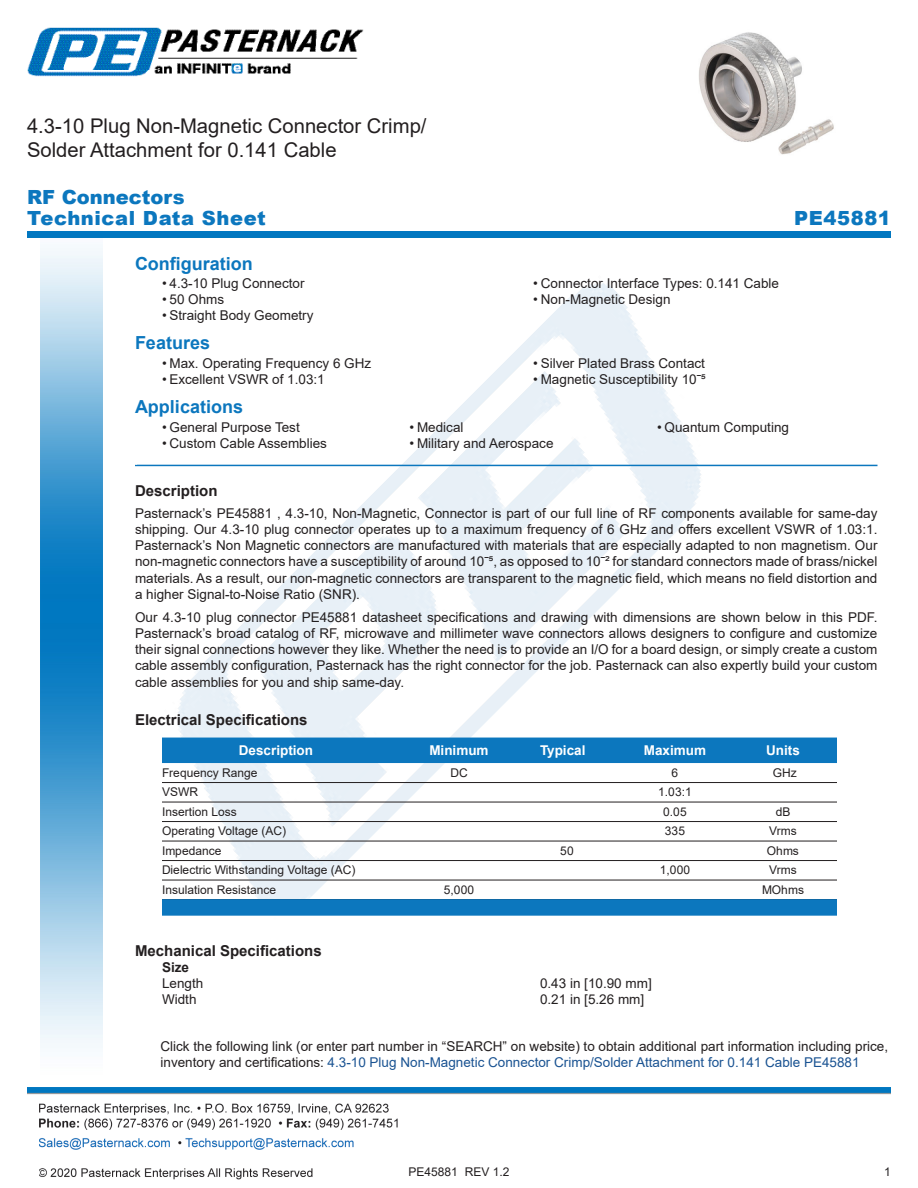
<style>
.page{position:relative;width:918px;height:1188px;background:#fff}
.page>*{position:absolute;margin:0;border:0;box-sizing:border-box;transform-origin:0 0}
.Web_Description_Para{font:20.25px/24.3px "Arial";color:#231f20}
.t1{font:900 19.5px "Arial";letter-spacing:.03em;color:#0c77be}
.t2{font:900 19.5px "Arial";color:#0c77be}
.Head1{font:700 18px "Arial";color:#0c77be}
.Head1-2{font:700 15px "Arial";color:#231f20}
.MarketingDescription{font:13.5px/16.2px "Arial";color:#231f20;text-align:justify}
.Description_and_PN_L{font:13.5px/16.2px "Arial";color:#231f20}
.Specs_Para{font:13.5px "Arial";color:#231f20}
.Table-Header{font:700 13.5px "Arial";color:#fff}
.Head2_after_Head1{font:700 13.5px "Arial";color:#231f20}
.Table-Body{font:12px "Arial";color:#231f20}
.MarketingDescription-2{font:700 7.5px "Arial";color:#fff}
.s1{color:#1a5392}
</style>
<div class="page">
<img style="left:39px;top:1103px;width:359px;height:77px">
<img style="left:102px;top:248px;width:719px;height:722px">
<img style="left:40px;top:237px;width:62px;height:811px">
<img style="left:27px;top:1088px;width:864px;height:7px">
<div style="left:27px;top:231px;width:864px;height:6px;background:#0177c0"></div>
<img style="left:27px;top:27px;width:337px;height:50px">
<hr style="left:135px;top:465px;width:743px;height:1px;background:#0c77be">
<div style="left:162px;top:738px;width:675px;height:25px;background:#0c77be"></div>
<hr style="left:162px;top:782px;width:675px;height:1px;background:#231f20">
<hr style="left:162px;top:802px;width:675px;height:1px;background:#231f20">
<hr style="left:162px;top:821px;width:675px;height:1px;background:#231f20">
<hr style="left:162px;top:841px;width:675px;height:1px;background:#231f20">
<hr style="left:162px;top:860px;width:675px;height:1px;background:#231f20">
<hr style="left:162px;top:880px;width:675px;height:1px;background:#231f20">
<div style="left:162px;top:899px;width:675px;height:17px;background:#0c77be"></div>
<img style="left:699px;top:32px;width:135px;height:123px">
<h1 class="Web_Description_Para" style="left:27px;top:114px;width:401px">4.3-10 Plug Non-Magnetic Connector Crimp/<br>Solder Attachment for 0.141 Cable</h1>
<p class="t2" style="left:27px;top:183px;width:159px">RF Connectors</p>
<p class="t1" style="left:27px;top:204px;width:240px">Technical Data Sheet</p>
<p class="t1" style="left:794px;top:203px;width:98px">PE45881</p>
<p class="Head1" style="left:135px;top:251px;width:119px">Configuration</p>
<p class="MarketingDescription" style="left:162px;top:275px;width:144px">• 4.3-10 Plug Connector</p>
<p class="MarketingDescription" style="left:162px;top:291px;width:64px">• 50 Ohms</p>
<p class="MarketingDescription" style="left:162px;top:307px;width:153px">• Straight Body Geometry</p>
<p class="Head1" style="left:135px;top:330px;width:77px">Features</p>
<p class="MarketingDescription" style="left:162px;top:355px;width:211px">• Max. Operating Frequency 6 GHz</p>
<p class="MarketingDescription" style="left:162px;top:371px;width:164px">• Excellent VSWR of 1.03:1</p>
<p class="Head1" style="left:135px;top:394px;width:110px">Applications</p>
<p class="MarketingDescription" style="left:162px;top:419px;width:139px">• General Purpose Test</p>
<p class="MarketingDescription" style="left:162px;top:436px;width:167px">• Custom Cable Assemblies</p>
<p class="MarketingDescription" style="left:533px;top:275px;width:247px">• Connector Interface Types: 0.141 Cable</p>
<p class="MarketingDescription" style="left:533px;top:291px;width:139px">• Non-Magnetic Design</p>
<p class="MarketingDescription" style="left:533px;top:355px;width:173px">• Silver Plated Brass Contact</p>
<p class="MarketingDescription" style="left:533px;top:371px;width:174px">• Magnetic Susceptibility 10ˉ⁵</p>
<p class="MarketingDescription" style="left:410px;top:419px;width:56px">• Medical</p>
<p class="MarketingDescription" style="left:410px;top:436px;width:146px">• Military and Aerospace</p>
<p class="MarketingDescription" style="left:657px;top:419px;width:134px">• Quantum Computing</p>
<p class="MarketingDescription-2" style="left:135px;top:457px;width:4px">.</p>
<p class="Head1-2" style="left:135px;top:480px;width:84px">Description</p>
<p class="MarketingDescription" style="left:135px;top:505px;width:744px">Pasternack’s PE45881 , 4.3-10, Non-Magnetic, Connector is part of our full line of RF components available for same-day shipping. Our 4.3-10 plug connector operates up to a maximum frequency of 6 GHz and offers excellent VSWR of 1.03:1.<br>Pasternack’s Non Magnetic connectors are manufactured with materials that are especially adapted to non magnetism. Our non-magnetic connectors have a susceptibility of around 10ˉ⁵, as opposed to 10ˉ² for standard connectors made of brass/nickel materials. As a result, our non-magnetic connectors are transparent to the magnetic field, which means no field distortion and a higher Signal-to-Noise Ratio (SNR).</p>
<p class="MarketingDescription" style="left:135px;top:609px;width:744px">Our 4.3-10 plug connector PE45881 datasheet specifications and drawing with dimensions are shown below in this PDF.<br>Pasternack’s broad catalog of RF, microwave and millimeter wave connectors allows designers to configure and customize their signal connections however they like. Whether the need is to provide an I/O for a board design, or simply create a custom cable assembly configuration, Pasternack has the right connector for the job. Pasternack can also expertly build your custom cable assemblies for you and ship same-day.</p>
<p class="Head1-2" style="left:135px;top:709px;width:174px">Electrical Specifications</p>
<p class="Table-Header" style="left:239px;top:741px;width:76px">Description</p>
<p class="Table-Header" style="left:429px;top:741px;width:61px">Minimum</p>
<p class="Table-Header" style="left:540px;top:741px;width:47px">Typical</p>
<p class="Table-Header" style="left:644px;top:741px;width:64px">Maximum</p>
<p class="Table-Header" style="left:766px;top:741px;width:35px">Units</p>
<p class="Table-Body" style="left:162px;top:764px;width:97px">Frequency Range</p>
<p class="Table-Body" style="left:450px;top:764px;width:19px">DC</p>
<p class="Table-Body" style="left:672px;top:764px;width:8px">6</p>
<p class="Table-Body" style="left:773px;top:764px;width:25px">GHz</p>
<p class="Table-Body" style="left:162px;top:784px;width:37px">VSWR</p>
<p class="Table-Body" style="left:658px;top:784px;width:35px">1.03:1</p>
<p class="Table-Body" style="left:162px;top:803px;width:76px">Insertion Loss</p>
<p class="Table-Body" style="left:663px;top:803px;width:25px">0.05</p>
<p class="Table-Body" style="left:776px;top:803px;width:16px">dB</p>
<p class="Table-Body" style="left:162px;top:823px;width:126px">Operating Voltage (AC)</p>
<p class="Table-Body" style="left:665px;top:823px;width:22px">335</p>
<p class="Table-Body" style="left:769px;top:823px;width:29px">Vrms</p>
<p class="Table-Body" style="left:162px;top:842px;width:61px">Impedance</p>
<p class="Table-Body" style="left:560px;top:842px;width:15px">50</p>
<p class="Table-Body" style="left:767px;top:842px;width:34px">Ohms</p>
<p class="Table-Body" style="left:162px;top:862px;width:195px">Dielectric Withstanding Voltage (AC)</p>
<p class="Table-Body" style="left:660px;top:862px;width:32px">1,000</p>
<p class="Table-Body" style="left:769px;top:862px;width:29px">Vrms</p>
<p class="Table-Body" style="left:162px;top:881px;width:116px">Insulation Resistance</p>
<p class="Table-Body" style="left:444px;top:881px;width:32px">5,000</p>
<p class="Table-Body" style="left:762px;top:881px;width:43px">MOhms</p>
<p class="Head1-2" style="left:135px;top:940px;width:188px">Mechanical Specifications</p>
<p class="Head2_after_Head1" style="left:162px;top:958px;width:29px">Size</p>
<p class="Specs_Para" style="left:162px;top:974px;width:43px">Length</p>
<p class="Specs_Para" style="left:540px;top:974px;width:113px">0.43 in [10.90 mm]</p>
<p class="Specs_Para" style="left:162px;top:990px;width:36px">Width</p>
<p class="Specs_Para" style="left:540px;top:990px;width:106px">0.21 in [5.26 mm]</p>
<p class="Description_and_PN_L" style="left:160px;top:1038px;width:729px">Click the following link (or enter part number in “SEARCH” on website) to obtain additional part information including price, inventory and certifications: <span class="s1">4.3-10 Plug Non-Magnetic Connector Crimp/Solder Attachment for 0.141 Cable PE45881</span></p>
<p class="Table-Body" style="left:409px;top:1163px;width:102px">PE45881 REV 1.2</p>
<p class="Table-Body" style="left:884px;top:1163px;width:8px">1</p>
</div>
